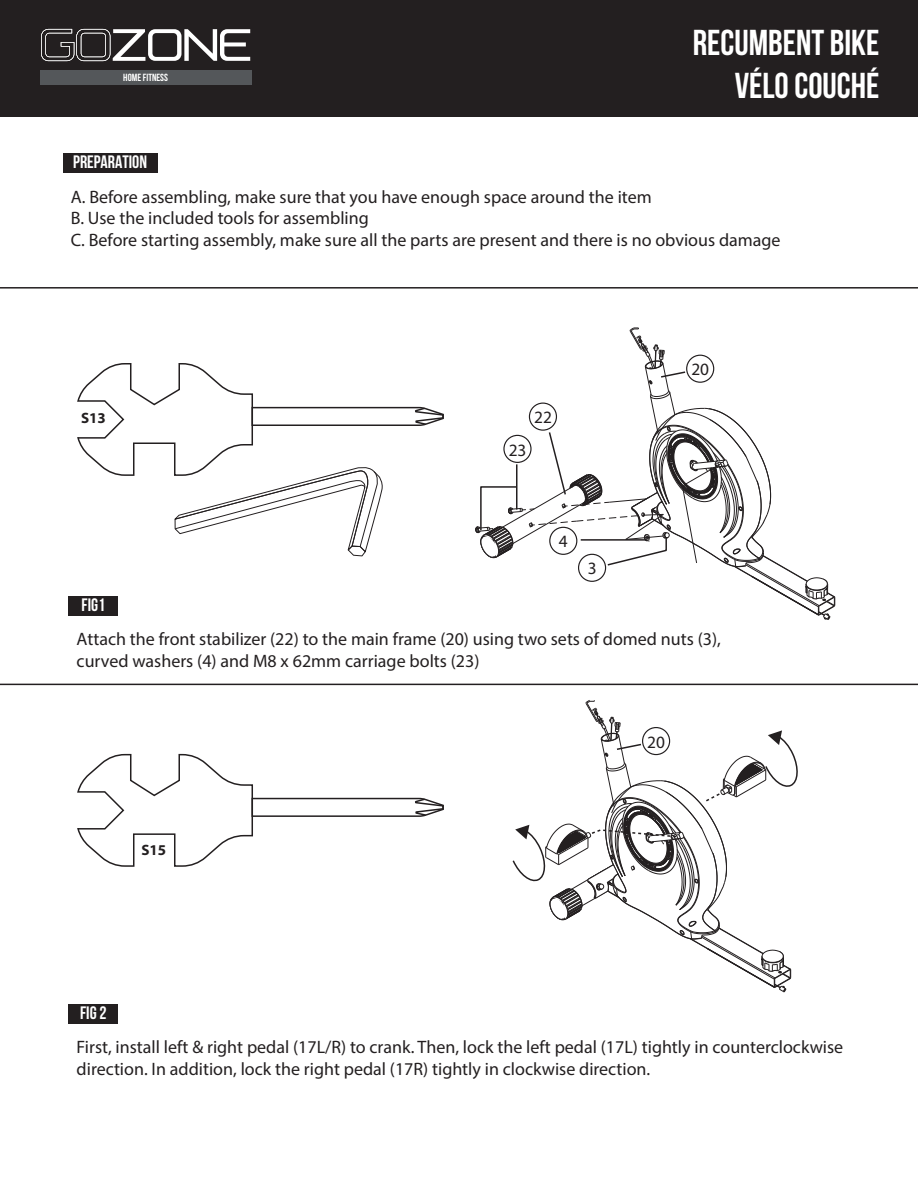
<style>
.page{position:relative;width:918px;height:1188px;background:#fff}
.page>*{position:absolute;margin:0;border:0;box-sizing:border-box;transform-origin:0 0}
.t1{font:700 36px/43.2px "Bebas Neue";color:#fff;text-align:right}
.t2{font:18px/21.6px "Myriad Pro";color:#231f20}
.t3{font:700 18px "Bebas Neue";color:#fff}
.t4{font:17.4px "Myriad Pro";color:#231f20}
.t5{font:700 15px "Myriad Pro";color:#231f20}
.t6{font:700 10.35px "Bebas Neue";color:#fff}
</style>
<div class="page">
<div style="left:0;top:0;width:918px;height:116px;background:#231f20"></div>
<svg style="left:41px;top:29px;width:209px;height:32px"></svg>
<div style="left:40px;top:70px;width:211px;height:14px;background:#54575a"></div>
<svg style="left:475px;top:327px;width:361px;height:293px"></svg>
<svg style="left:77px;top:363px;width:367px;height:194px"></svg>
<div style="left:63px;top:153px;width:94px;height:19px;background:#231f20"></div>
<div style="left:69px;top:596px;width:49px;height:19px;background:#231f20"></div>
<div style="left:69px;top:1004px;width:49px;height:19px;background:#231f20"></div>
<svg style="left:77px;top:753px;width:367px;height:114px"></svg>
<hr style="left:0;top:684px;width:918px;height:1px;background:#231f20">
<hr style="left:0;top:287px;width:918px;height:2px;background:#231f20">
<svg style="left:512px;top:700px;width:286px;height:293px"></svg>
<p class="t6" style="left:123px;top:72px;width:46px">HOME FITNESS</p>
<h1 class="t1" style="left:693px;top:21px;width:188px">RECUMBENT BIKE<br>VÉLO COUCHÉ</h1>
<p class="t3" style="left:73px;top:152px;width:75px">PREPARATION</p>
<p class="t2" style="left:71px;top:185px;width:711px">A. Before assembling, make sure that you have enough space around the item<br>B. Use the included tools for assembling<br>C. Before starting assembly, make sure all the parts are present and there is no obvious damage</p>
<p class="t5" style="left:81px;top:408px;width:26px">S13</p>
<p class="t4" style="left:509px;top:439px;width:19px">23</p>
<p class="t4" style="left:534px;top:407px;width:19px">22</p>
<p class="t4" style="left:559px;top:531px;width:10px">4</p>
<p class="t4" style="left:588px;top:558px;width:10px">3</p>
<p class="t4" style="left:691px;top:359px;width:19px">20</p>
<p class="t3" style="left:82px;top:595px;width:25px">FIG1</p>
<p class="t2" style="left:77px;top:628px;width:646px">Attach the front stabilizer (22) to the main frame (20) using two sets of domed nuts (3), curved washers (4) and M8 x 62mm carriage bolts (23)</p>
<p class="t5" style="left:141px;top:841px;width:26px">S15</p>
<p class="t4" style="left:647px;top:731px;width:19px">20</p>
<p class="t3" style="left:80px;top:1003px;width:28px">FIG 2</p>
<p class="t2" style="left:77px;top:1036px;width:768px">First, install left &amp; right pedal (17L/R) to crank. Then, lock the left pedal (17L) tightly in counterclockwise direction. In addition, lock the right pedal (17R) tightly in clockwise direction.</p>
</div>
